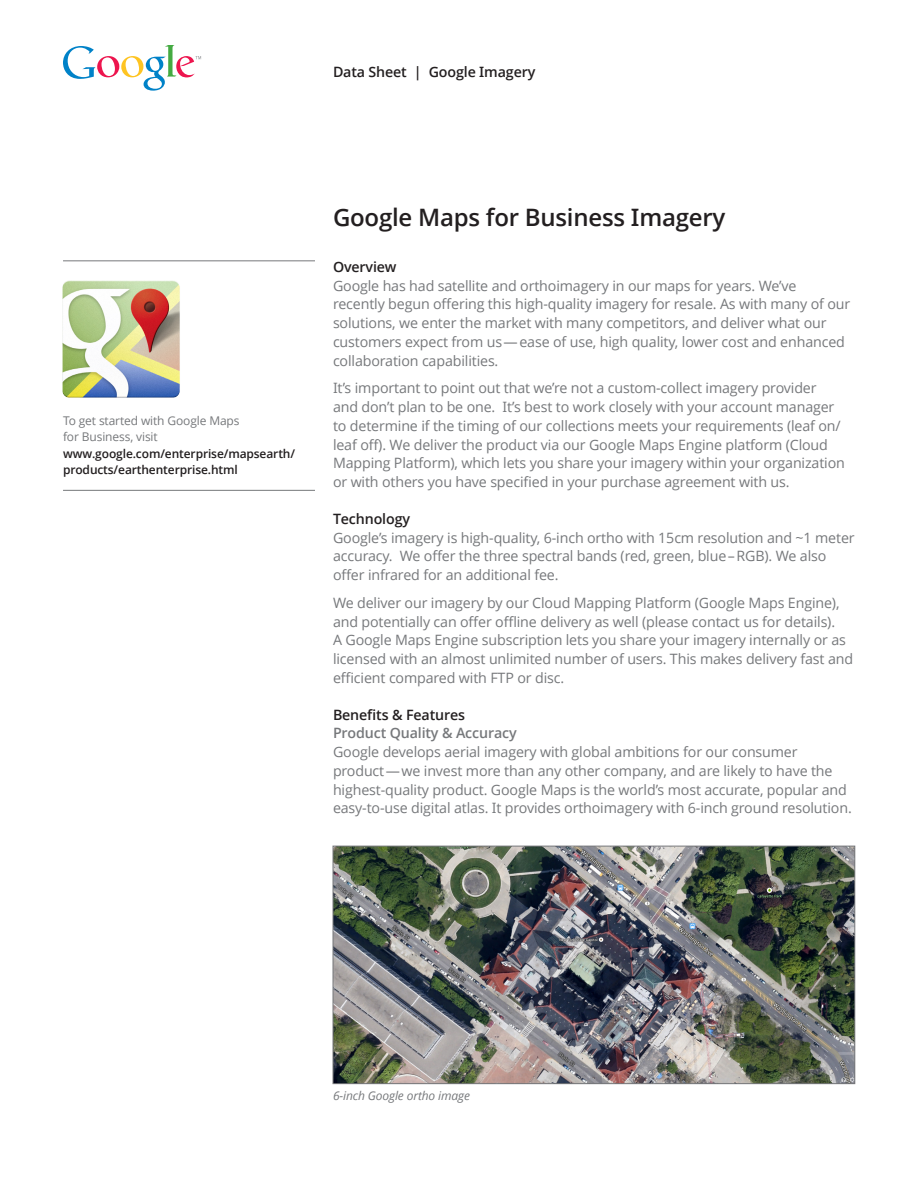
<style>
.page{position:relative;width:918px;height:1188px;background:#fff}
.page>*{position:absolute;margin:0;border:0;box-sizing:border-box;transform-origin:0 0}
.Main_Title{font:600 24px "Open Sans";letter-spacing:-.01em;color:#231f20}
.Body_Text{font:14.25px/18.8px "Open Sans";letter-spacing:-.01em;color:#76787b}
.Body_Text_Subhead{font:600 14.25px "Open Sans";letter-spacing:-.01em;color:#231f20}
.Body_Text_Subhead_II{font:600 14.25px "Open Sans";letter-spacing:-.01em;color:#76787b}
.Overview_Title{font:600 14.25px "Open Sans";letter-spacing:-.01em;color:#231f20}
.Sidebar_text{font:600 12px/16.5px "Open Sans";letter-spacing:-.01em;color:#231f20}
.Body_Text_Photo_Capt{font:italic 12px "Open Sans";letter-spacing:-.01em;color:#76787b}
.s1{font-weight:400;color:#76787b}
</style>
<div class="page">
<svg style="left:63px;top:45px;width:138px;height:46px"></svg>
<img style="left:335px;top:848px;width:518px;height:234px">
<div style="left:333px;top:846px;width:522px;height:238px;border:1px solid #76787b"></div>
<hr style="left:63px;top:261px;width:252px;height:1px;background:#76787b">
<hr style="left:63px;top:490px;width:252px;height:1px;background:#76787b">
<img style="left:62px;top:280px;width:118px;height:118px">
<p class="Overview_Title" style="left:333px;top:62px;width:204px">Data Sheet | Google Imagery</p>
<p class="Sidebar_text" style="left:63px;top:412px;width:234px"><span class="s1">To get started with Google Maps<br>for Business, visit </span>www.google.com/enterprise/mapsearth/ products/earthenterprise.html</p>
<p class="Main_Title" style="left:333px;top:201px;width:394px">Google Maps for Business Imagery</p>
<p class="Body_Text_Subhead" style="left:333px;top:257px;width:65px">Overview</p>
<p class="Body_Text" style="left:333px;top:276px;width:519px">Google has had satellite and orthoimagery in our maps for years. We’ve recently begun offering this high-quality imagery for resale. As with many of our solutions, we enter the market with many competitors, and deliver what our customers expect from us—ease of use, high quality, lower cost and enhanced collaboration capabilities.</p>
<p class="Body_Text" style="left:333px;top:378px;width:513px">It’s important to point out that we’re not a custom-collect imagery provider and don’t plan to be one. It’s best to work closely with your account manager to determine if the timing of our collections meets your requirements (leaf on/ leaf off). We deliver the product via our Google Maps Engine platform (Cloud Mapping Platform), which lets you share your imagery within your organization or with others you have specified in your purchase agreement with us.</p>
<p class="Body_Text_Subhead" style="left:333px;top:509px;width:79px">Technology</p>
<p class="Body_Text" style="left:333px;top:528px;width:523px">Google’s imagery is high-quality, 6-inch ortho with 15cm resolution and ~1 meter accuracy. We offer the three spectral bands (red, green, blue–RGB). We also offer infrared for an additional fee.</p>
<p class="Body_Text" style="left:333px;top:593px;width:522px">We deliver our imagery by our Cloud Mapping Platform (Google Maps Engine), and potentially can offer offline delivery as well (please contact us for details).<br>A Google Maps Engine subscription lets you share your imagery internally or as licensed with an almost unlimited number of users. This makes delivery fast and efficient compared with FTP or disc.</p>
<p class="Body_Text_Subhead" style="left:333px;top:705px;width:134px">Benefits &amp; Features</p>
<p class="Body_Text_Subhead_II" style="left:333px;top:723px;width:185px">Product Quality &amp; Accuracy</p>
<p class="Body_Text" style="left:333px;top:742px;width:520px">Google develops aerial imagery with global ambitions for our consumer product—we invest more than any other company, and are likely to have the highest-quality product. Google Maps is the world’s most accurate, popular and easy-to-use digital atlas. It provides orthoimagery with 6-inch ground resolution.</p>
<p class="Body_Text_Photo_Capt" style="left:333px;top:1088px;width:138px">6-inch Google ortho image</p>
</div>
